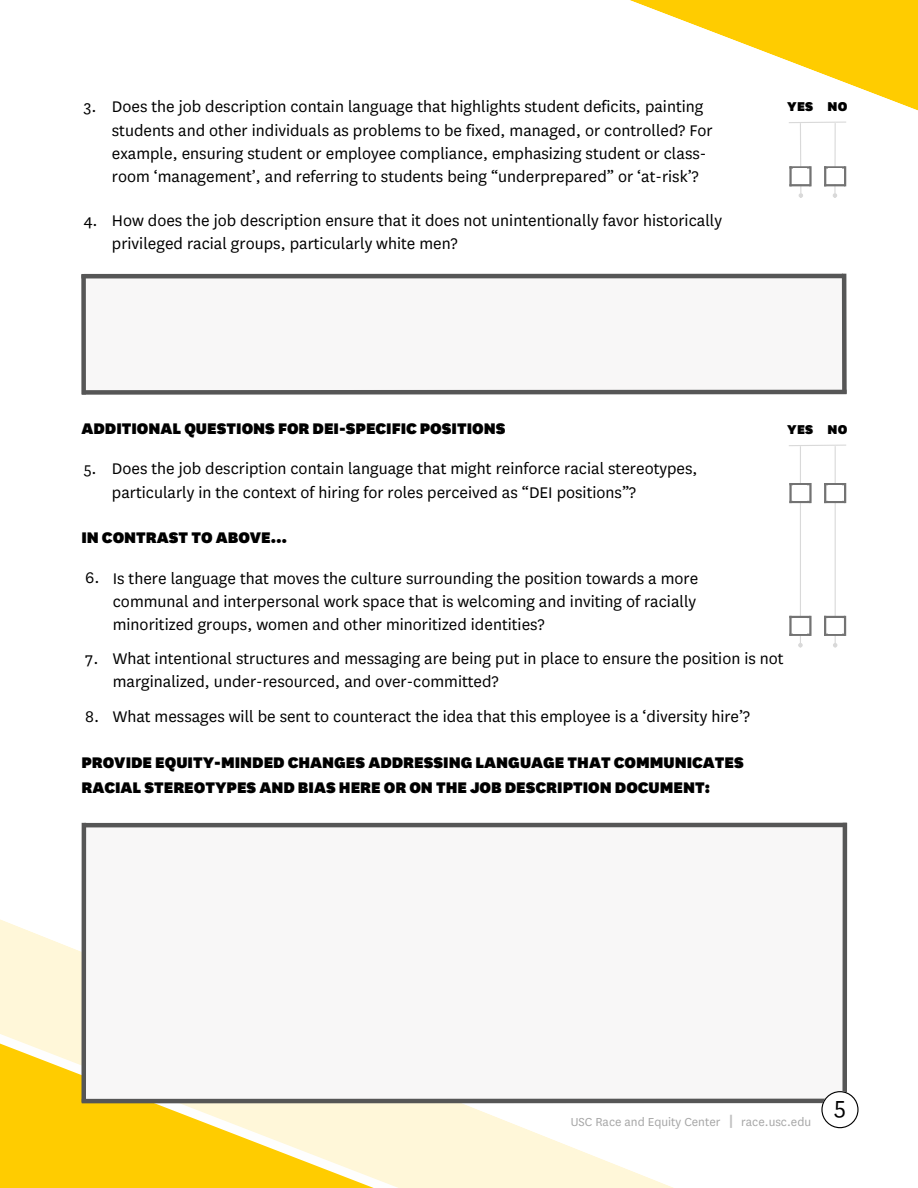
<style>
.page{position:relative;width:918px;height:1188px;background:#fff}
.page>*{position:absolute;margin:0;border:0;box-sizing:border-box;transform-origin:0 0}
.t1{font:27px "National";color:#000}
.t2{font:18px/23.2px "National";color:#000}
.t3{font:900 18px/24.8px "National";color:#000}
.t4{font:900 15px "National";letter-spacing:.01em;color:#000}
.t5{font:13.5px "National";color:#a6a6a6}
</style>
<div class="page">
<svg style="left:0;top:919px;width:727px;height:269px"></svg>
<svg style="left:0;top:971px;width:535px;height:217px;background:#fee377"></svg>
<div style="left:84px;top:827px;width:761px;height:276px;background:#f8f7f7"></div>
<svg style="left:630px;top:0;width:288px;height:111px"></svg>
<svg style="left:730px;top:1115px;width:2px;height:13px"></svg>
<hr style="left:82px;top:1099px;width:758px;height:4px;background:#565656">
<hr style="left:834px;top:123px;width:2px;height:70px;background:#d9d9d9">
<svg style="left:833px;top:193px;width:4px;height:5px"></svg>
<hr style="left:800px;top:123px;width:1px;height:70px;background:#d9d9d9">
<svg style="left:799px;top:193px;width:4px;height:5px"></svg>
<hr style="left:789px;top:166px;width:21px;height:3px;background:#737373">
<hr style="left:789px;top:184px;width:21px;height:2px;background:#737373">
<hr style="left:809px;top:166px;width:3px;height:20px;background:#737373">
<hr style="left:789px;top:166px;width:3px;height:20px;background:#737373">
<svg style="left:789px;top:121px;width:57px;height:3px"></svg>
<div style="left:793px;top:169px;width:13px;height:15px;background:#fff"></div>
<hr style="left:824px;top:166px;width:21px;height:3px;background:#737373">
<hr style="left:824px;top:184px;width:21px;height:2px;background:#737373">
<hr style="left:844px;top:166px;width:2px;height:20px;background:#737373">
<hr style="left:824px;top:166px;width:2px;height:20px;background:#737373">
<div style="left:829px;top:169px;width:13px;height:15px;background:#fff"></div>
<hr style="left:835px;top:446px;width:1px;height:197px;background:#d9d9d9">
<svg style="left:833px;top:643px;width:4px;height:4px"></svg>
<hr style="left:800px;top:446px;width:1px;height:197px;background:#d9d9d9">
<svg style="left:798px;top:643px;width:5px;height:4px"></svg>
<hr style="left:789px;top:483px;width:21px;height:2px;background:#737373">
<hr style="left:789px;top:501px;width:21px;height:2px;background:#737373">
<hr style="left:809px;top:483px;width:3px;height:20px;background:#737373">
<hr style="left:789px;top:483px;width:3px;height:20px;background:#737373">
<svg style="left:789px;top:444px;width:57px;height:3px"></svg>
<div style="left:793px;top:485px;width:13px;height:16px;background:#fff"></div>
<hr style="left:824px;top:483px;width:21px;height:2px;background:#737373">
<hr style="left:824px;top:501px;width:21px;height:2px;background:#737373">
<hr style="left:844px;top:483px;width:2px;height:20px;background:#737373">
<hr style="left:824px;top:483px;width:2px;height:20px;background:#737373">
<div style="left:829px;top:485px;width:13px;height:16px;background:#fff"></div>
<div style="left:84px;top:274px;width:761px;height:120px;background:#f8f7f7"></div>
<div style="left:842px;top:274px;width:5px;height:120px;background:#565656"></div>
<div style="left:82px;top:390px;width:765px;height:5px;background:#565656"></div>
<hr style="left:81px;top:274px;width:762px;height:4px;background:#565656">
<div style="left:81px;top:275px;width:5px;height:120px;background:#565656"></div>
<div style="left:81px;top:823px;width:5px;height:280px;background:#565656"></div>
<div style="left:842px;top:823px;width:5px;height:280px;background:#565656"></div>
<svg style="left:821px;top:1091px;width:38px;height:37px"></svg>
<hr style="left:84px;top:823px;width:763px;height:4px;background:#565656">
<hr style="left:789px;top:616px;width:21px;height:2px;background:#737373">
<hr style="left:789px;top:634px;width:21px;height:2px;background:#737373">
<hr style="left:809px;top:616px;width:3px;height:20px;background:#737373">
<hr style="left:789px;top:616px;width:3px;height:20px;background:#737373">
<div style="left:793px;top:618px;width:13px;height:16px;background:#fff"></div>
<hr style="left:824px;top:616px;width:21px;height:2px;background:#737373">
<hr style="left:824px;top:634px;width:21px;height:2px;background:#737373">
<hr style="left:844px;top:616px;width:2px;height:20px;background:#737373">
<hr style="left:824px;top:616px;width:2px;height:20px;background:#737373">
<div style="left:829px;top:618px;width:13px;height:16px;background:#fff"></div>
<p class="t2" style="left:84px;top:95px;width:14px">3.</p>
<h1 class="t2" style="left:112px;top:95px;width:602px">Does the job description contain language that highlights student deficits, painting students and other individuals as problems to be fixed, managed, or controlled? For example, ensuring student or employee compliance, emphasizing student or class&shy;room ‘management’, and referring to students being “underprepared” or ‘at-risk’?</h1>
<h2 class="t4" style="left:787px;top:98px;width:28px">YES</h2>
<h2 class="t4" style="left:828px;top:98px;width:21px">NO</h2>
<p class="t2" style="left:84px;top:208px;width:16px">4.</p>
<h2 class="t2" style="left:112px;top:208px;width:612px">How does the job description ensure that it does not unintentionally favor historically privileged racial groups, particularly white men?</h2>
<h2 class="t3" style="left:81px;top:416px;width:426px">ADDITIONAL QUESTIONS FOR DEI-SPECIFIC POSITIONS</h2>
<h3 class="t2" style="left:84px;top:457px;width:14px">5.</h3>
<h3 class="t2" style="left:112px;top:457px;width:587px">Does the job description contain language that might reinforce racial stereotypes, particularly in the context of hiring for roles perceived as “DEI positions”?</h3>
<p class="t3" style="left:81px;top:525px;width:207px">IN CONTRAST TO ABOVE…</p>
<p class="t2" style="left:85px;top:566px;width:16px">6.</p>
<p class="t2" style="left:113px;top:567px;width:587px;text-align:justify">Is there language that moves the culture surrounding the position towards a more communal and interpersonal work space that is welcoming and inviting of racially minoritized groups, women and other minoritized identities?</p>
<p class="t4" style="left:787px;top:421px;width:28px">YES</p>
<p class="t4" style="left:828px;top:421px;width:21px">NO</p>
<p class="t2" style="left:85px;top:647px;width:15px">7.</p>
<h1 class="t2" style="left:85px;top:705px;width:16px">8.</h1>
<h1 class="t2" style="left:113px;top:647px;width:672px">What intentional structures and messaging are being put in place to ensure the position is not marginalized, under-resourced, and over-committed?</h1>
<h3 class="t2" style="left:113px;top:705px;width:639px">What messages will be sent to counteract the idea that this employee is a ‘diversity hire’?</h3>
<h2 class="t3" style="left:81px;top:751px;width:664px">PROVIDE EQUITY-MINDED CHANGES ADDRESSING LANGUAGE THAT COMMUNICATES<br>RACIAL STEREOTYPES AND BIAS HERE OR ON THE JOB DESCRIPTION DOCUMENT:</h2>
<h3 class="t5" style="left:571px;top:1114px;width:151px">USC Race and Equity Center</h3>
<h3 class="t5" style="left:741px;top:1114px;width:71px">race.usc.edu</h3>
<p class="t1" style="left:834px;top:1090px;width:13px">5</p>
</div>
